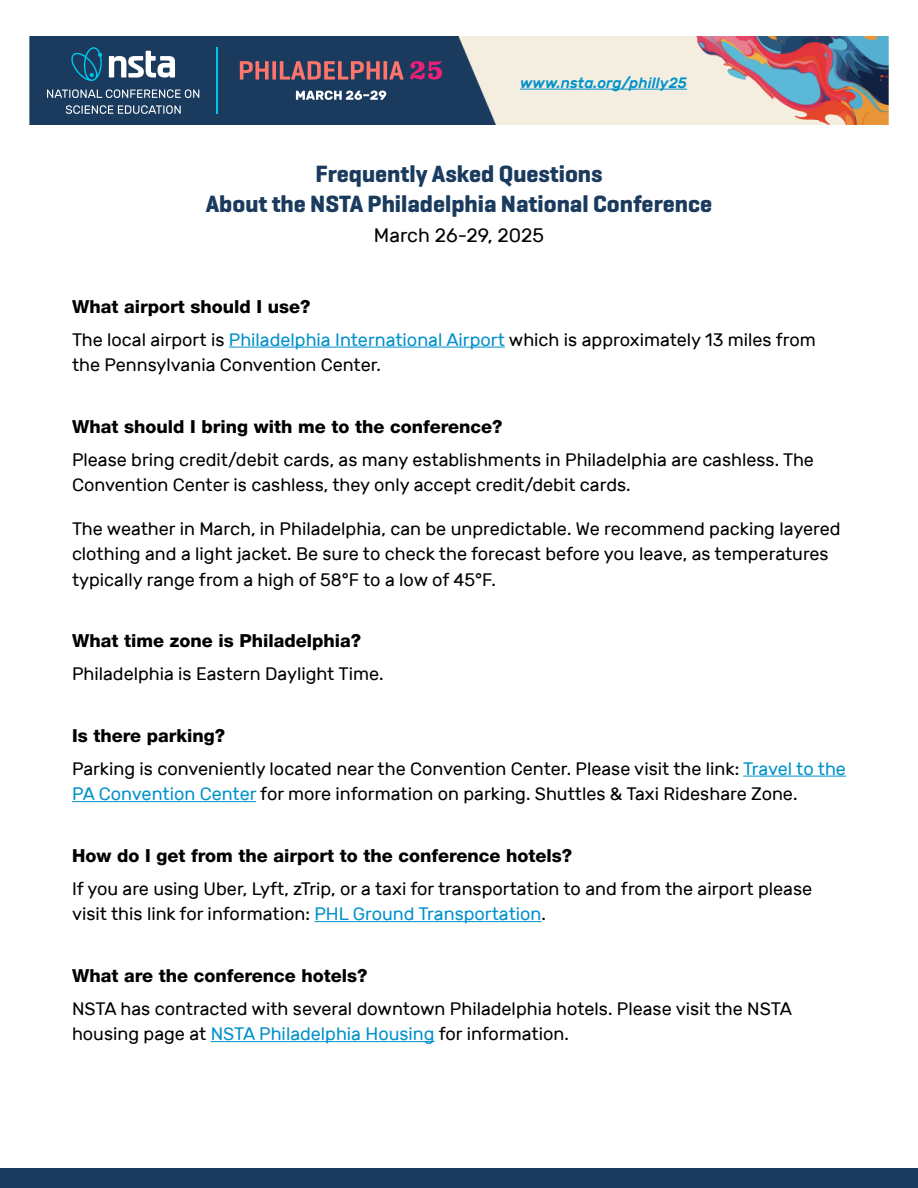
<style>
.page{position:relative;width:918px;height:1188px;background:#fff}
.page>*{position:absolute;margin:0;border:0;box-sizing:border-box;transform-origin:0 0}
.t1{font:700 24px/30px "Geogrotesque";color:#1a3b5e;text-align:center}
.t2{font:19.5px "Rubik";color:#000}
.t3{font:18px/25.5px "Rubik";color:#000}
.t4{font:18px "Helvetica Neue LT 85 Hv";color:#000}
.t5{font:italic 500 15px "Rubik";color:#0091ca}
.s1{color:#0091ca}
</style>
<div class="page">
<hr style="left:229px;top:347px;width:276px;height:1px;background:#0091ca">
<hr style="left:743px;top:776px;width:103px;height:1px;background:#0091ca">
<hr style="left:72px;top:801px;width:184px;height:1px;background:#0091ca">
<hr style="left:314px;top:921px;width:228px;height:1px;background:#0091ca">
<hr style="left:211px;top:1041px;width:224px;height:1px;background:#0091ca">
<div style="left:0;top:1168px;width:918px;height:20px;background:#1a3b5e"></div>
<img style="left:29px;top:36px;width:860px;height:88px">
<hr style="left:216px;top:47px;width:1px;height:67px;background:#00c7ed">
<svg style="left:71px;top:47px;width:31px;height:34px"></svg>
<svg style="left:109px;top:51px;width:66px;height:26px"></svg>
<svg style="left:47px;top:89px;width:152px;height:9px"></svg>
<svg style="left:66px;top:105px;width:115px;height:9px"></svg>
<svg style="left:240px;top:61px;width:29px;height:19px"></svg>
<svg style="left:272px;top:61px;width:4px;height:19px"></svg>
<svg style="left:280px;top:61px;width:100px;height:19px;background:#835563"></svg>
<svg style="left:383px;top:61px;width:4px;height:19px"></svg>
<svg style="left:389px;top:61px;width:15px;height:19px"></svg>
<svg style="left:410px;top:61px;width:32px;height:19px"></svg>
<svg style="left:296px;top:91px;width:90px;height:9px"></svg>
<hr style="left:520px;top:89px;width:167px;height:1px;background:#0091ca">
<p class="t5" style="left:520px;top:74px;width:169px">www.nsta.org/philly25</p>
<h1 class="t1" style="left:206px;top:159px;width:508px">Frequently Asked Questions<br>About the NSTA Philadelphia National Conference</h1>
<p class="t2" style="left:374px;top:225px;width:172px">March 26-29, 2025</p>
<p class="t4" style="left:72px;top:296px;width:240px">What airport should I use?</p>
<p class="t3" style="left:72px;top:327px;width:745px">The local airport is <span class="s1">Philadelphia International Airport</span> which is approximately 13 miles from the Pennsylvania Convention Center.</p>
<p class="t4" style="left:72px;top:416px;width:432px">What should I bring with me to the conference?</p>
<p class="t3" style="left:72px;top:447px;width:743px">Please bring credit/debit cards, as many establishments in Philadelphia are cashless. The<br>Convention Center is cashless, they only accept credit/debit cards.</p>
<p class="t3" style="left:72px;top:516px;width:770px">The weather in March, in Philadelphia, can be unpredictable. We recommend packing layered clothing and a light jacket. Be sure to check the forecast before you leave, as temperatures typically range from a high of 58°F to a low of 45°F.</p>
<p class="t4" style="left:72px;top:630px;width:291px">What time zone is Philadelphia?</p>
<p class="t3" style="left:72px;top:662px;width:313px">Philadelphia is Eastern Daylight Time.</p>
<p class="t4" style="left:72px;top:725px;width:155px">Is there parking?</p>
<p class="t3" style="left:72px;top:756px;width:776px">Parking is conveniently located near the Convention Center. Please visit the link: <span class="s1">Travel to the<br>PA Convention Center</span> for more information on parking. Shuttles &amp; Taxi Rideshare Zone.</p>
<p class="t4" style="left:72px;top:845px;width:502px">How do I get from the airport to the conference hotels?</p>
<p class="t3" style="left:72px;top:876px;width:742px">If you are using Uber, Lyft, zTrip, or a taxi for transportation to and from the airport please visit this link for information: <span class="s1">PHL Ground Transportation</span>.</p>
<p class="t4" style="left:72px;top:965px;width:297px">What are the conference hotels?</p>
<p class="t3" style="left:72px;top:996px;width:721px">NSTA has contracted with several downtown Philadelphia hotels. Please visit the NSTA housing page at <span class="s1">NSTA Philadelphia Housing</span> for information.</p>
</div>
